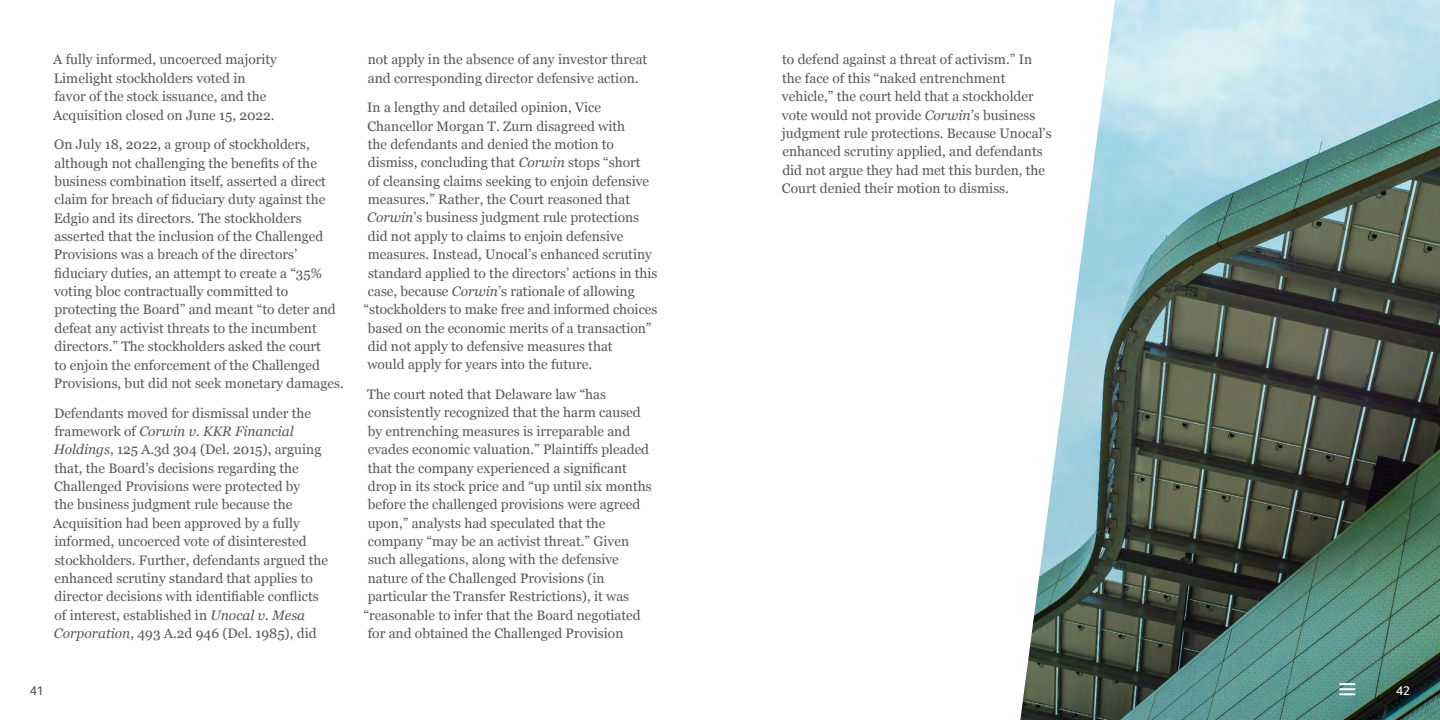
<style>
.page{position:relative;width:1440px;height:720px;background:#fff}
.page>*{position:absolute;margin:0;border:0;box-sizing:border-box;transform-origin:0 0}
.t1{font:13.75px/18.4px "Georgia";color:#575756}
.t2{font:500 12.5px "Berlingske Sans Round";color:#575756}
.t3{font:500 12.5px "Berlingske Sans Round";color:#fff}
.s1{font-style:italic}
</style>
<div class="page">
<img style="left:1020px;top:0;width:420px;height:720px">
<svg style="left:1339px;top:683px;width:16px;height:12px"></svg>
<p class="t1" style="left:53px;top:50px;width:225px">A fully informed, uncoerced majority Limelight stockholders voted in favor of the stock issuance, and the Acquisition closed on June 15, 2022.</p>
<p class="t1" style="left:54px;top:135px;width:291px">On July 18, 2022, a group of stockholders, although not challenging the benefits of the business combination itself, asserted a direct claim for breach of fiduciary duty against the Edgio and its directors. The stockholders asserted that the inclusion of the Challenged Provisions was a breach of the directors’ fiduciary duties, an attempt to create a “35% voting bloc contractually committed to protecting the Board” and meant “to deter and defeat any activist threats to the incumbent directors.” The stockholders asked the court<br>to enjoin the enforcement of the Challenged Provisions, but did not seek monetary damages.</p>
<p class="t1" style="left:53px;top:403px;width:276px">Defendants moved for dismissal under the framework of <span class="s1">Corwin v. KKR Financial Holdings</span>, 125 A.3d 304 (Del. 2015), arguing that, the Board’s decisions regarding the Challenged Provisions were protected by<br>the business judgment rule because the Acquisition had been approved by a fully informed, uncoerced vote of disinterested stockholders. Further, defendants argued the enhanced scrutiny standard that applies to director decisions with identifiable conflicts of interest, established in <span class="s1">Unocal v. Mesa Corporation</span>, 493 A.2d 946 (Del. 1985), did</p>
<p class="t2" style="left:30px;top:682px;width:16px">41</p>
<p class="t1" style="left:368px;top:50px;width:281px">not apply in the absence of any investor threat and corresponding director defensive action.</p>
<p class="t1" style="left:367px;top:98px;width:235px">In a lengthy and detailed opinion, Vice</p>
<p class="t1" style="left:367px;top:116px;width:259px">Chancellor Morgan T. Zurn disagreed with</p>
<p class="t1" style="left:368px;top:135px;width:248px">the defendants and denied the motion to</p>
<p class="t1" style="left:368px;top:153px;width:274px">dismiss, concluding that <span class="s1">Corwin</span> stops “short</p>
<p class="t1" style="left:368px;top:171px;width:283px">of cleansing claims seeking to enjoin defensive</p>
<p class="t1" style="left:368px;top:190px;width:264px">measures.” Rather, the Court reasoned that</p>
<p class="t1" style="left:367px;top:208px;width:273px"><span class="s1">Corwin</span>’s business judgment rule protections</p>
<p class="t1" style="left:368px;top:226px;width:257px">did not apply to claims to enjoin defensive</p>
<p class="t1" style="left:368px;top:245px;width:286px">measures. Instead, Unocal’s enhanced scrutiny</p>
<p class="t1" style="left:368px;top:263px;width:291px">standard applied to the directors’ actions in this</p>
<p class="t1" style="left:368px;top:281px;width:268px">case, because <span class="s1">Corwin</span>’s rationale of allowing</p>
<p class="t1" style="left:364px;top:300px;width:295px">“stockholders to make free and informed choices</p>
<p class="t1" style="left:368px;top:318px;width:285px">based on the economic merits of a transaction”</p>
<p class="t1" style="left:368px;top:337px;width:246px">did not apply to defensive measures that</p>
<p class="t1" style="left:367px;top:355px;width:226px">would apply for years into the future.</p>
<p class="t1" style="left:367px;top:385px;width:240px">The court noted that Delaware law “has</p>
<p class="t1" style="left:368px;top:403px;width:274px">consistently recognized that the harm caused</p>
<p class="t1" style="left:368px;top:421px;width:264px">by entrenching measures is irreparable and</p>
<p class="t1" style="left:368px;top:440px;width:283px">evades economic valuation.” Plaintiffs pleaded</p>
<p class="t1" style="left:368px;top:458px;width:261px">that the company experienced a significant</p>
<p class="t1" style="left:368px;top:476px;width:285px">drop in its stock price and “up until six months</p>
<p class="t1" style="left:368px;top:495px;width:274px">before the challenged provisions were agreed</p>
<p class="t1" style="left:368px;top:513px;width:239px">upon,” analysts had speculated that the</p>
<p class="t1" style="left:368px;top:532px;width:263px">company “may be an activist threat.” Given</p>
<p class="t1" style="left:368px;top:550px;width:252px">such allegations, along with the defensive</p>
<p class="t1" style="left:368px;top:568px;width:238px">nature of the Challenged Provisions (in</p>
<p class="t1" style="left:368px;top:587px;width:263px">particular the Transfer Restrictions), it was</p>
<p class="t1" style="left:364px;top:605px;width:279px">“reasonable to infer that the Board negotiated</p>
<p class="t1" style="left:368px;top:623px;width:257px">for and obtained the Challenged Provision</p>
<p class="t1" style="left:782px;top:50px;width:271px">to defend against a threat of activism.” In the face of this “naked entrenchment vehicle,” the court held that a stockholder vote would not provide <span class="s1">Corwin</span>’s business judgment rule protections. Because Unocal’s enhanced scrutiny applied, and defendants did not argue they had met this burden, the Court denied their motion to dismiss.</p>
<p class="t3" style="left:1396px;top:682px;width:16px">42</p>
</div>
